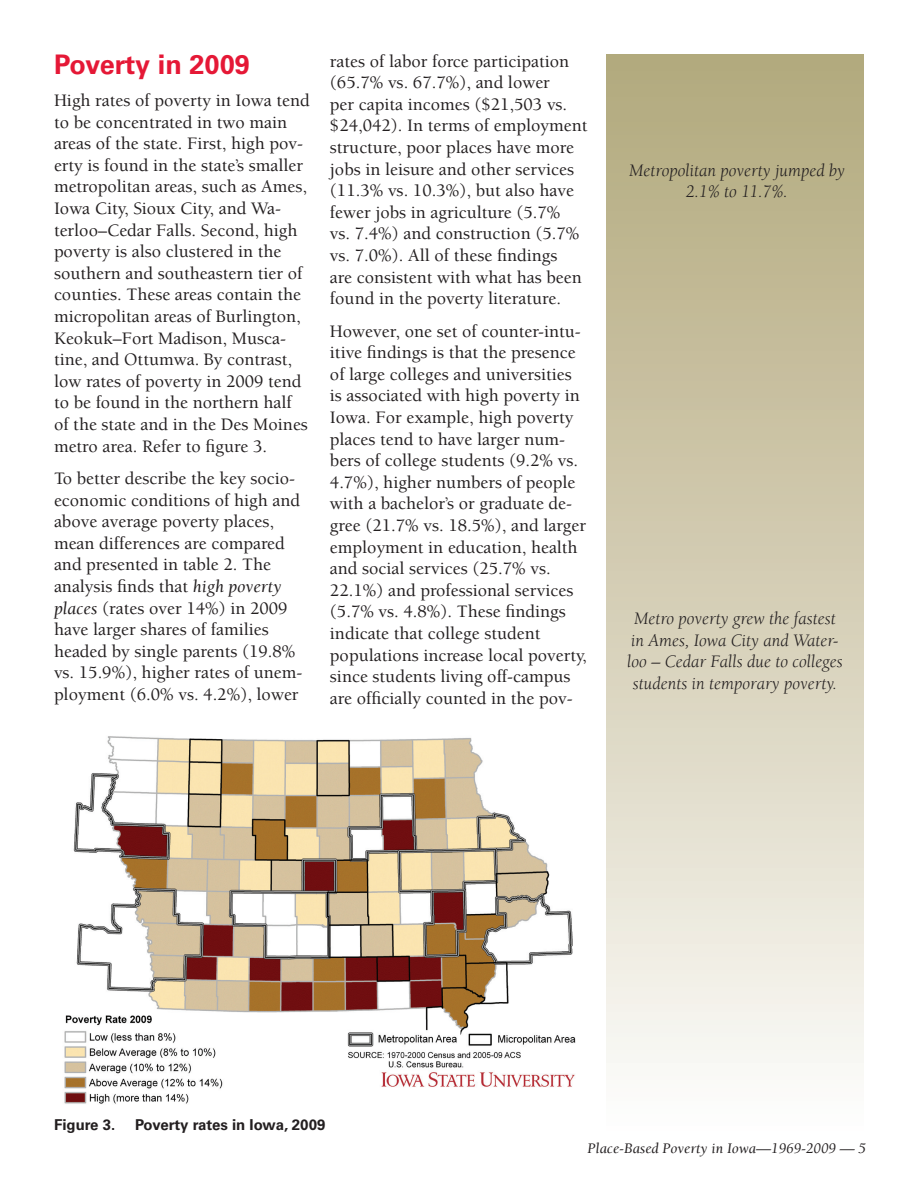
<style>
.page{position:relative;width:918px;height:1188px;background:#fff}
.page>*{position:absolute;margin:0;border:0;box-sizing:border-box;transform-origin:0 0}
.t1{font:700 27px "Univers LT Std";color:#e51836}
.t2{font:500 18px/21.6px "Berkeley Std";color:#231f20}
.Quote_-_Sidebar{font:italic 18px/21.6px "Berkeley Std";color:#231f20;text-align:center}
.t3{font:italic 15px "Berkeley Std";color:#231f20}
.Figure_Title_-_10_pt{font:700 15px "Univers LT Std";color:#231f20}
.s1{font-weight:400;font-style:italic}
</style>
<div class="page">
<div style="left:606px;top:54px;width:258px;height:1080px;background:linear-gradient(to bottom,#b0a679,#fcfaf8)"></div>
<img style="left:64px;top:736px;width:511px;height:368px">
<h2 class="t1" style="left:54px;top:48px;width:197px">Poverty in 2009</h2>
<p class="t2" style="left:54px;top:90px;width:257px">High rates of poverty in Iowa tend to be concentrated in two main areas of the state. First, high pov&shy;erty is found in the state’s smaller metropolitan areas, such as Ames,<br>Iowa City, Sioux City, and Wa&shy;terloo–Cedar Falls. Second, high poverty is also clustered in the southern and southeastern tier of counties. These areas contain the micropolitan areas of Burlington,<br>Keokuk–Fort Madison, Musca&shy;tine, and Ottumwa. By contrast, low rates of poverty in 2009 tend to be found in the northern half of the state and in the Des Moines metro area. Refer to figure 3.</p>
<p class="t2" style="left:54px;top:468px;width:250px">To better describe the key socio&shy;economic conditions of high and above average poverty places, mean differences are compared and presented in table 2. The analysis finds that <span class="s1">high poverty places</span> (rates over 14%) in 2009 have larger shares of families headed by single parents (19.8% vs. 15.9%), higher rates of unem&shy;ployment (6.0% vs. 4.2%), lower</p>
<p class="t2" style="left:330px;top:51px;width:259px">rates of labor force participation (65.7% vs. 67.7%), and lower<br>per capita incomes ($21,503 vs. $24,042). In terms of employment structure, poor places have more jobs in leisure and other services (11.3% vs. 10.3%), but also have fewer jobs in agriculture (5.7%<br>vs. 7.4%) and construction (5.7% vs. 7.0%). All of these findings<br>are consistent with what has been found in the poverty literature.</p>
<p class="t2" style="left:330px;top:321px;width:258px">However, one set of counter-intu&shy;itive findings is that the presence of large colleges and universities is associated with high poverty in Iowa. For example, high poverty places tend to have larger num&shy;bers of college students (9.2% vs.<br>4.7%), higher numbers of people with a bachelor’s or graduate de&shy;gree (21.7% vs. 18.5%), and larger employment in education, health and social services (25.7% vs.<br>22.1%) and professional services (5.7% vs. 4.8%). These findings indicate that college student populations increase local poverty, since students living off-campus are officially counted in the pov-</p>
<p class="Quote_-_Sidebar" style="left:629px;top:159px;width:217px">Metropolitan poverty jumped by<br>2.1% to 11.7%.</p>
<p class="Quote_-_Sidebar" style="left:627px;top:608px;width:217px">Metro poverty grew the fastest in Ames, Iowa City and Water&shy;loo – Cedar Falls due to colleges students in temporary poverty.</p>
<p class="Figure_Title_-_10_pt" style="left:54px;top:1116px;width:63px">Figure 3.</p>
<p class="Figure_Title_-_10_pt" style="left:135px;top:1116px;width:192px">Poverty rates in Iowa, 2009</p>
<p class="t3" style="left:587px;top:1140px;width:280px">Place-Based Poverty in Iowa—1969-2009 — 5</p>
</div>
